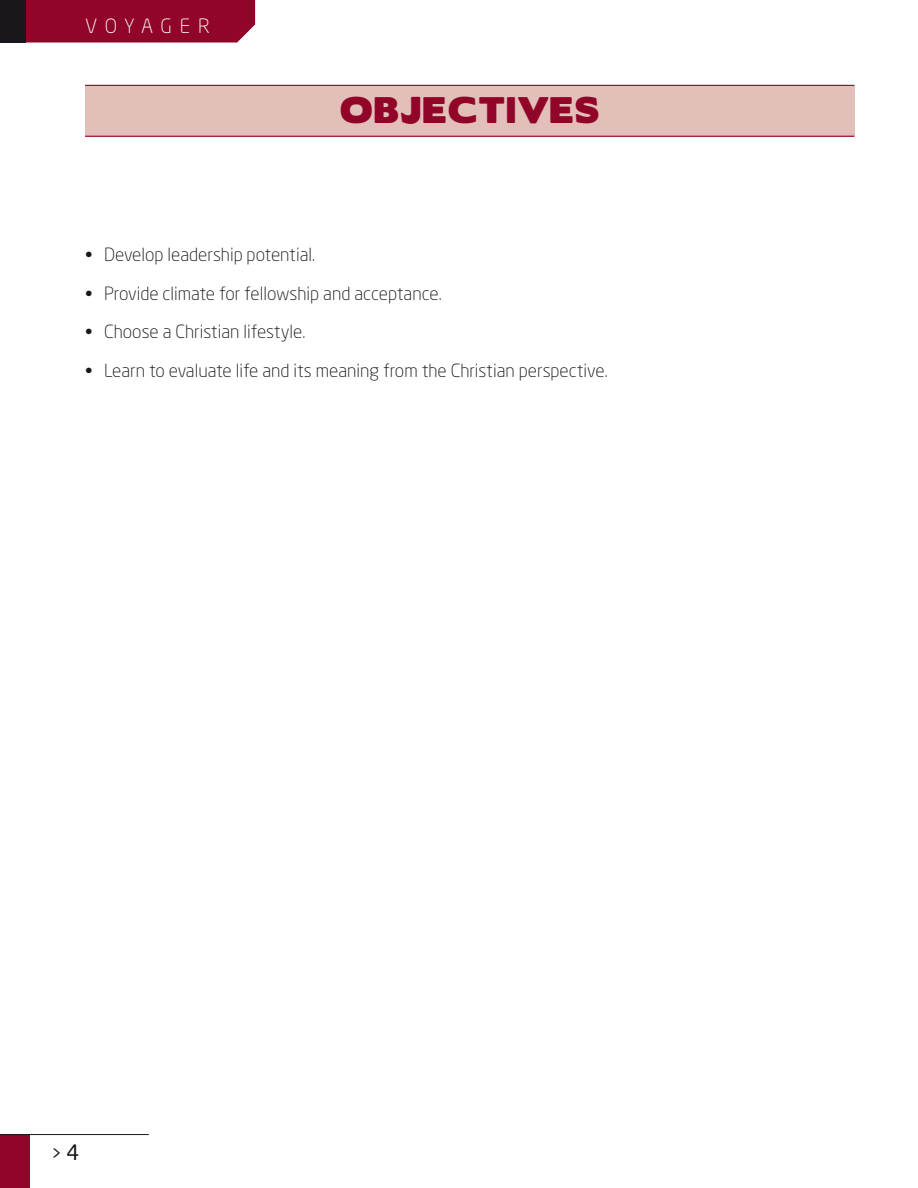
<style>
.page{position:relative;width:918px;height:1188px;background:#fff}
.page>*{position:absolute;margin:0;border:0;box-sizing:border-box;transform-origin:0 0}
.t1{font:33px "Boris Black Bloxx";letter-spacing:.05em;color:#910529}
.t2{font:300 19.5px "Neo Sans Std";letter-spacing:.375em;color:#fff}
.t3{font:300 18px "Neo Sans Std";color:#19171b}
.t4{font:18px "Neo Sans Std";color:#19171b}
.s1{font-size:21px}
</style>
<div class="page">
<div style="left:0;top:1135px;width:30px;height:53px;background:#910529"></div>
<hr style="left:0;top:1134px;width:149px;height:1px;background:#19171b">
<div style="left:26px;top:0;width:229px;height:43px;background:#910529"></div>
<div style="left:0;top:0;width:26px;height:43px;background:#19171b"></div>
<div style="left:85px;top:85px;width:769px;height:51px;background:#e3bfba"></div>
<hr style="left:85px;top:85px;width:769px;height:1px;background:#910529">
<hr style="left:85px;top:136px;width:769px;height:1px;background:#910529">
<p class="t2" style="left:85px;top:15px;width:126px">VOYAGER</p>
<h1 class="t1" style="left:340px;top:96px;width:261px">OBJECTIVES</h1>
<p class="t3" style="left:85px;top:244px;width:232px">• Develop leadership potential.</p>
<p class="t3" style="left:85px;top:283px;width:358px">• Provide climate for fellowship and acceptance.</p>
<p class="t3" style="left:85px;top:321px;width:222px">• Choose a Christian lifestyle.</p>
<p class="t3" style="left:85px;top:360px;width:524px">• Learn to evaluate life and its meaning from the Christian perspective.</p>
<p class="t4" style="left:51px;top:1146px;width:30px">&gt; <span class="s1">4</span></p>
</div>
